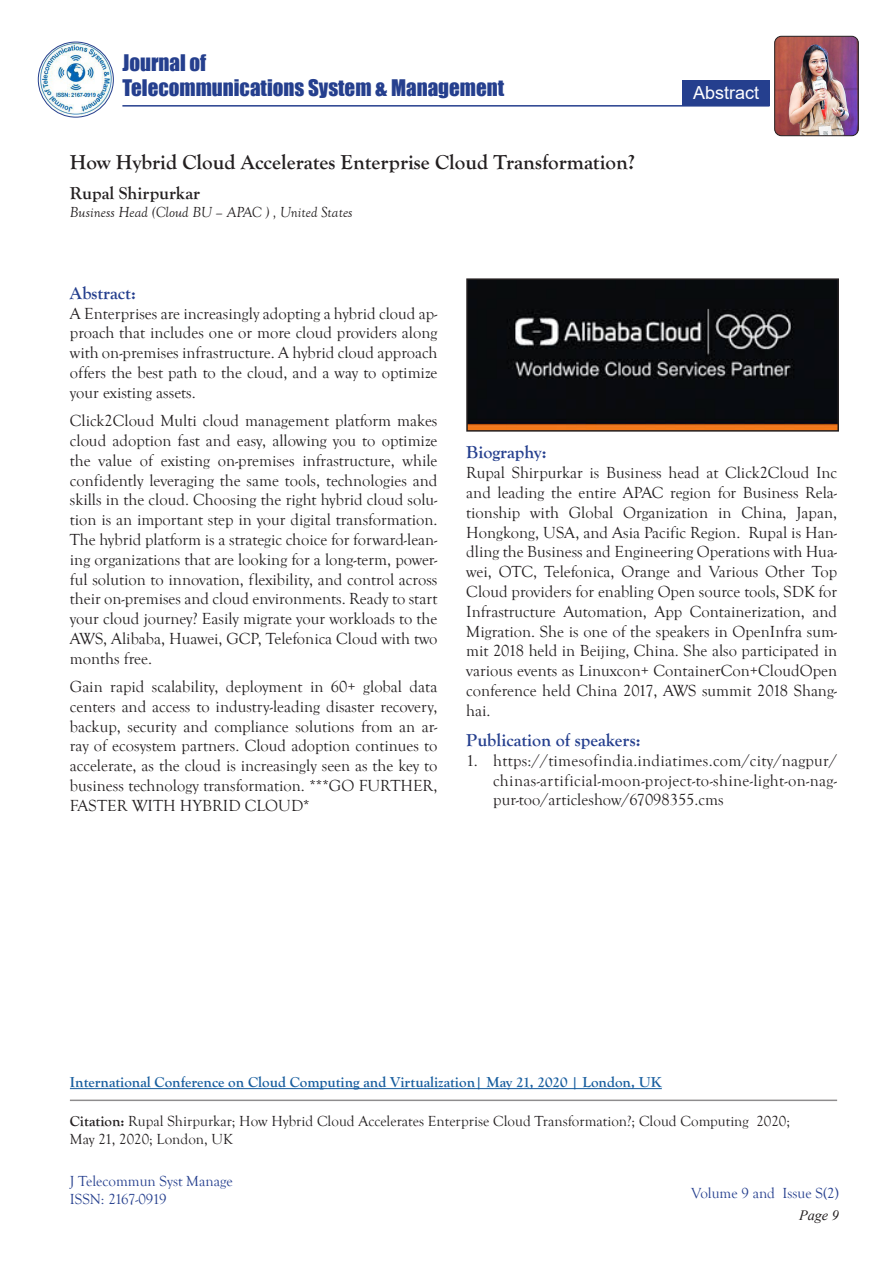
<style>
.page{position:relative;width:893px;height:1263px;background:#fff}
.page>*{position:absolute;margin:0;border:0;box-sizing:border-box;transform-origin:0 0}
.t1{font:700 21px "Goudy Old Style T";color:#231f20}
.t2{font:21px/25.2px "Impact";color:#253f8e}
.t3{font:700 18px "Goudy Old Style T";color:#253f8e}
.t4{font:700 18px "Goudy Old Style T";color:#231f20}
.t5{font:18px "Arial";color:#fff}
.t6{font:16.5px/19.8px "Goudy Old Style T";color:#231f20;text-align:justify}
.t7{font:15px/18px "Goudy Old Style T";color:#231f20}
.t8{font:700 15px "Goudy Old Style T";color:#175d9e}
.t9{font:15px/18px "Goudy Old Style T";color:#253f8e}
.t10{font:italic 15px "Goudy Old Style T";color:#231f20}
.t11{font:italic 14.25px "Times New Roman";color:#231f20}
.s1{font-weight:700}
</style>
<div class="page">
<img style="left:38px;top:42px;width:75px;height:75px;border-radius:38px">
<div style="left:38px;top:42px;width:76px;height:76px;border:1px solid #253f8e;border-radius:50%"></div>
<div style="left:682px;top:80px;width:88px;height:25px;background:#253f8e"></div>
<hr style="left:122px;top:105px;width:647px;height:2px;background:#253f8e">
<img style="left:775px;top:36px;width:83px;height:100px">
<div style="left:774px;top:36px;width:85px;height:100px;border:1px solid #231f20;border-radius:7px"></div>
<hr style="left:70px;top:1099px;width:767px;height:2px;background:#231f20">
<img style="left:469px;top:281px;width:367px;height:148px">
<div style="left:466px;top:278px;width:373px;height:154px;border:2px solid #231f20"></div>
<hr style="left:70px;top:1088px;width:592px;height:1px;background:#175d9e">
<p class="t2" style="left:122px;top:49px;width:383px">Journal of<br>Telecommunications System &amp; Management</p>
<p class="t1" style="left:70px;top:150px;width:566px">How Hybrid Cloud Accelerates Enterprise Cloud Transformation?</p>
<p class="t4" style="left:70px;top:183px;width:132px">Rupal Shirpurkar</p>
<p class="t10" style="left:70px;top:204px;width:284px">Business Head (Cloud BU – APAC ) , United States</p>
<p class="t5" style="left:693px;top:80px;width:68px">Abstract</p>
<p class="t3" style="left:70px;top:283px;width:68px">Abstract:</p>
<p class="t6" style="left:70px;top:304px;width:369px">A Enterprises are increasingly adopting a hybrid cloud ap&shy;proach that includes one or more cloud providers along with on-premises infrastructure. A hybrid cloud approach offers the best path to the cloud, and a way to optimize your existing assets.</p>
<p class="t6" style="left:70px;top:411px;width:369px">Click2Cloud Multi cloud management platform makes cloud adoption fast and easy, allowing you to optimize the value of existing on-premises infrastructure, while confidently leveraging the same tools, technologies and skills in the cloud. Choosing the right hybrid cloud solu&shy;tion is an important step in your digital transformation.<br>The hybrid platform is a strategic choice for forward-lean&shy;ing organizations that are looking for a long-term, power&shy;ful solution to innovation, flexibility, and control across their on-premises and cloud environments. Ready to start your cloud journey? Easily migrate your workloads to the AWS, Alibaba, Huawei, GCP, Telefonica Cloud with two months free.</p>
<p class="t6" style="left:70px;top:677px;width:369px">Gain rapid scalability, deployment in 60+ global data centers and access to industry-leading disaster recovery, backup, security and compliance solutions from an ar&shy;ray of ecosystem partners. Cloud adoption continues to accelerate, as the cloud is increasingly seen as the key to business technology transformation. ***GO FURTHER, FASTER WITH HYBRID CLOUD*</p>
<p class="t3" style="left:466px;top:442px;width:82px">Biography:</p>
<p class="t6" style="left:466px;top:463px;width:372px">Rupal Shirpurkar is Business head at Click2Cloud Inc and leading the entire APAC region for Business Rela&shy;tionship with Global Organization in China, Japan, Hongkong, USA, and Asia Pacific Region. Rupal is Han&shy;dling the Business and Engineering Operations with Hua&shy;wei, OTC, Telefonica, Orange and Various Other Top Cloud providers for enabling Open source tools, SDK for Infrastructure Automation, App Containerization, and Migration. She is one of the speakers in OpenInfra sum&shy;mit 2018 held in Beijing, China. She also participated in various events as Linuxcon+ ContainerCon+CloudOpen conference held China 2017, AWS summit 2018 Shang&shy;hai.</p>
<p class="t3" style="left:466px;top:730px;width:176px">Publication of speakers:</p>
<p class="t6" style="left:493px;top:751px;width:345px;text-indent:-27px">1. https://timesofindia.indiatimes.com/city/nagpur/ chinas-artificial-moon-project-to-shine-light-on-nag&shy;pur-too/articleshow/67098355.cms</p>
<p class="t8" style="left:70px;top:1074px;width:593px">International Conference on Cloud Computing and Virtualization| May 21, 2020 | London, UK</p>
<p class="t7" style="left:70px;top:1112px;width:722px"><span class="s1">Citation:</span> Rupal Shirpurkar; How Hybrid Cloud Accelerates Enterprise Cloud Transformation?; Cloud Computing 2020;<br>May 21, 2020; London, UK</p>
<p class="t9" style="left:70px;top:1173px;width:164px">J Telecommun Syst Manage<br>ISSN: 2167-0919</p>
<p class="t9" style="left:691px;top:1185px;width:149px">Volume 9 and Issue S(2)</p>
<p class="t11" style="left:799px;top:1206px;width:41px">Page 9</p>
</div>
